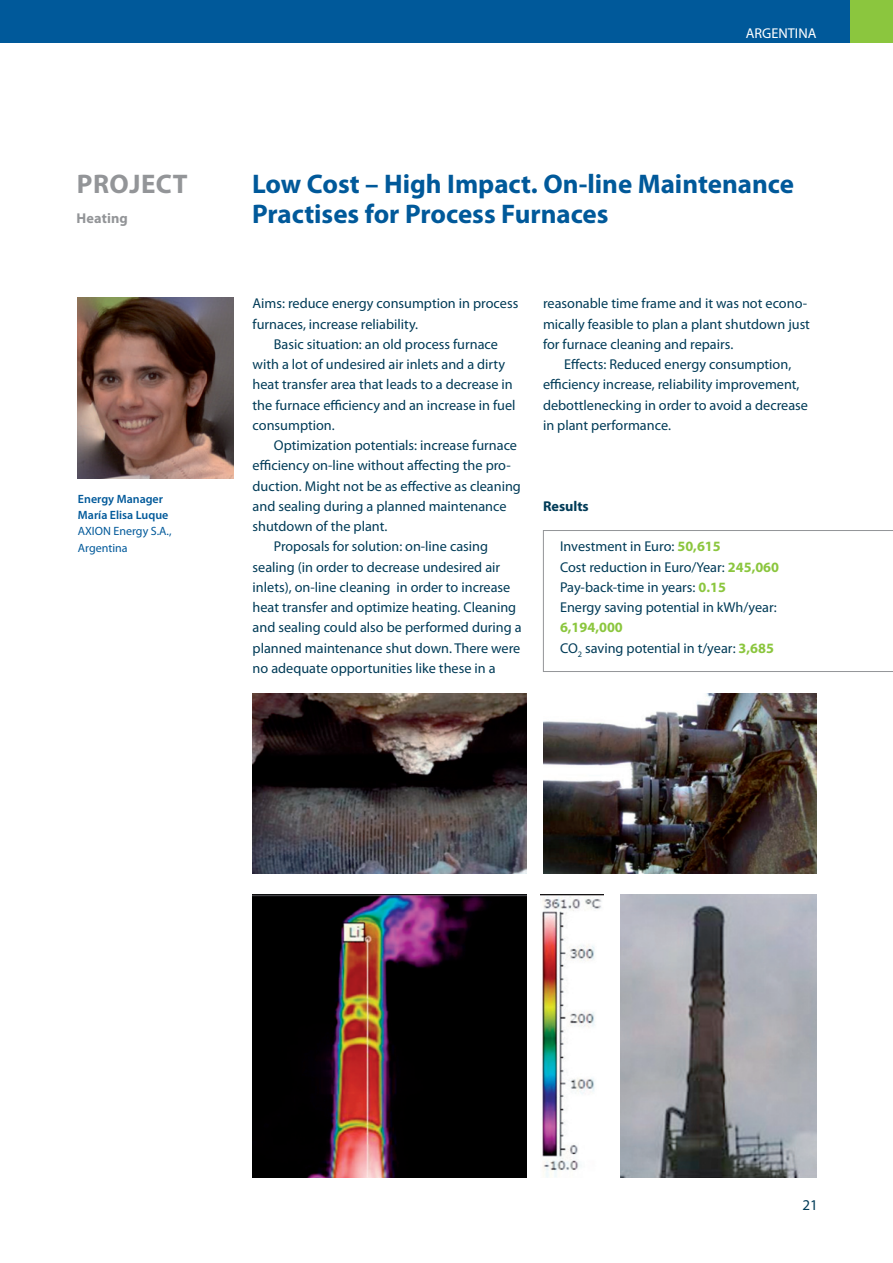
<style>
.page{position:relative;width:893px;height:1263px;background:#fff}
.page>*{position:absolute;margin:0;border:0;box-sizing:border-box;transform-origin:0 0}
.t1{font:700 27px "Myriad Pro";color:#00599a}
.t2{font:700 27px "Myriad Pro";color:#939598}
.t3{font:15px "Myriad Pro";color:#003b57}
.t4{font:14.25px/20.2px "Myriad Pro";color:#003b57}
.t5{font:14.25px "Myriad Pro";color:#fff}
.t6{font:700 14.25px "Myriad Pro";color:#003b57}
.t7{font:700 14.25px "Myriad Pro";letter-spacing:.01em;color:#939598}
.t8{font:600 12px/15.8px "Myriad Pro";color:#00599a}
.t9{font:12px/17.1px "Myriad Pro";color:#00599a}
.s1{font-weight:700;color:#8bc63e}
</style>
<div class="page">
<div style="left:0;top:0;width:855px;height:43px;background:#00599a"></div>
<div style="left:850px;top:0;width:43px;height:43px;background:#8bc63e"></div>
<img style="left:253px;top:693px;width:273px;height:181px">
<svg style="left:543px;top:530px;width:350px;height:142px"></svg>
<img style="left:78px;top:298px;width:156px;height:180px">
<img style="left:543px;top:693px;width:273px;height:181px">
<img style="left:253px;top:895px;width:273px;height:283px">
<img style="left:540px;top:895px;width:64px;height:283px">
<img style="left:621px;top:895px;width:195px;height:283px">
<p class="t5" style="left:746px;top:24px;width:72px">ARGENTINA</p>
<h1 class="t2" style="left:77px;top:166px;width:112px">Project</h1>
<h1 class="t1" style="left:252px;top:166px;width:543px">Low Cost – High Impact. On-line Maintenance</h1>
<p class="t7" style="left:77px;top:209px;width:53px">Heating</p>
<h1 class="t1" style="left:252px;top:196px;width:358px">Practises for Process Furnaces</h1>
<p class="t8" style="left:78px;top:491px;width:92px">Energy Manager<br>María Elisa Luque</p>
<p class="t9" style="left:78px;top:522px;width:95px">AXION Energy S.A.,<br>Argentina</p>
<p class="t4" style="left:253px;top:293px;width:267px">Aims: reduce energy consumption in process furnaces, increase reliability.</p>
<p class="t4" style="left:253px;top:334px;width:265px;text-indent:21px">Basic situation: an old process furnace with a lot of undesired air inlets and a dirty heat transfer area that leads to a decrease in the furnace efficiency and an increase in fuel consumption.</p>
<p class="t4" style="left:274px;top:435px;width:245px">Optimization potentials: increase furnace</p>
<p class="t4" style="left:253px;top:455px;width:260px">efficiency on-line without affecting the pro-</p>
<p class="t4" style="left:253px;top:475px;width:270px">duction. Might not be as effective as cleaning</p>
<p class="t4" style="left:253px;top:496px;width:255px">and sealing during a planned maintenance</p>
<p class="t4" style="left:253px;top:516px;width:136px">shutdown of the plant.</p>
<p class="t4" style="left:274px;top:536px;width:216px">Proposals for solution: on-line casing</p>
<p class="t4" style="left:253px;top:556px;width:249px">sealing (in order to decrease undesired air</p>
<p class="t4" style="left:253px;top:577px;width:259px">inlets), on-line cleaning in order to increase</p>
<p class="t4" style="left:253px;top:597px;width:265px">heat transfer and optimize heating. Cleaning</p>
<p class="t4" style="left:253px;top:617px;width:271px">and sealing could also be performed during a</p>
<p class="t4" style="left:253px;top:637px;width:269px">planned maintenance shut down. There were</p>
<p class="t4" style="left:253px;top:658px;width:245px">no adequate opportunities like these in a</p>
<p class="t4" style="left:543px;top:293px;width:268px">reasonable time frame and it was not econo&shy;mically feasible to plan a plant shutdown just for furnace cleaning and repairs.</p>
<p class="t4" style="left:543px;top:354px;width:267px;text-indent:21px">Effects: Reduced energy consumption, efficiency increase, reliability improvement, debottlenecking in order to avoid a decrease in plant performance.</p>
<p class="t6" style="left:543px;top:497px;width:47px">Results</p>
<p class="t4" style="left:560px;top:536px;width:221px">Investment in Euro: <span class="s1">50,615<br></span>Cost reduction in Euro/Year: <span class="s1">245,060<br></span>Pay-back-time in years: <span class="s1">0.15<br></span>Energy saving potential in kWh/year:</p>
<p class="t4" style="left:560px;top:617px;width:215px"><span class="s1">6,194,000<br></span>CO<sub>2</sub> saving potential in t/year: <span class="s1">3,685</span></p>
<p class="t3" style="left:802px;top:1196px;width:17px">21</p>
</div>
